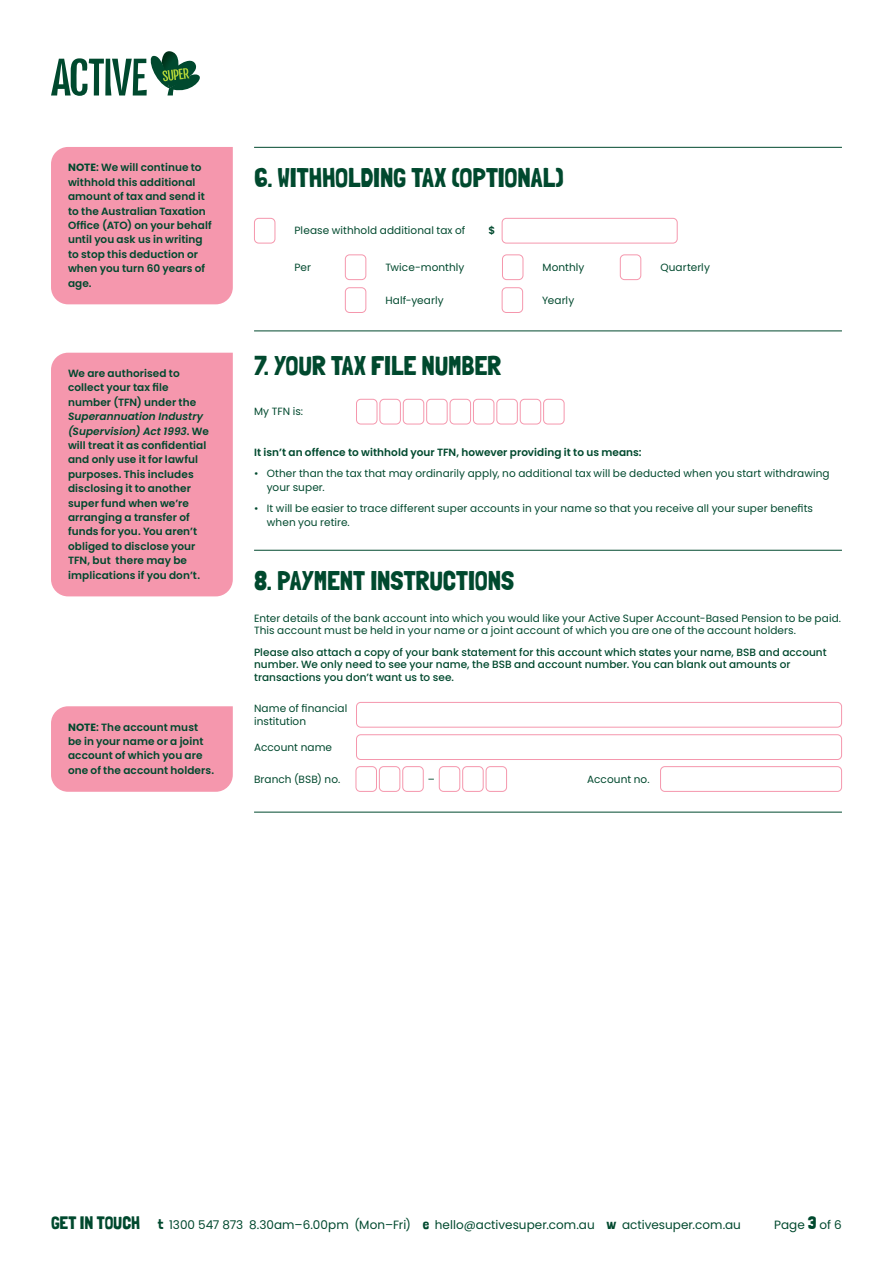
<style>
.page{position:relative;width:893px;height:1263px;background:#fff}
.page>*{position:absolute;margin:0;border:0;box-sizing:border-box;transform-origin:0 0}
.t1{font:27px "Londrina Solid";letter-spacing:-.005em;color:#00492e}
.t2{font:12px "Poppins";letter-spacing:.005em;color:#00492e}
.t3{font:600 10.5px/14.4px "Poppins";letter-spacing:.005em;color:#00492e}
.t4{font:10.5px/14.4px "Poppins";letter-spacing:.01em;color:#00492e}
.t5{font:500 10.5px/12.6px "Poppins";letter-spacing:.005em;color:#00492e}
.s1{font-weight:700}
.s2{font-style:italic}
.s3{font-family:"Londrina Solid";font-size:18px}
.s4{font-family:"Londrina Solid";font-size:14.4px}
</style>
<div class="page">
<svg style="left:51px;top:51px;width:149px;height:45px"></svg>
<hr style="left:254px;top:147px;width:588px;height:1px;background:#00492e">
<hr style="left:254px;top:330px;width:588px;height:1px;background:#00492e">
<hr style="left:254px;top:550px;width:588px;height:1px;background:#00492e">
<hr style="left:254px;top:812px;width:588px;height:1px;background:#00492e">
<div style="left:51px;top:147px;width:182px;height:157px;background:#f597ad"></div>
<div style="left:254px;top:218px;width:21px;height:25px;border:1px solid #f597ad;border-radius:4px"></div>
<div style="left:345px;top:254px;width:21px;height:26px;border:1px solid #f597ad;border-radius:4px"></div>
<div style="left:502px;top:254px;width:21px;height:26px;border:1px solid #f597ad;border-radius:4px"></div>
<div style="left:620px;top:254px;width:21px;height:26px;border:1px solid #f597ad;border-radius:4px"></div>
<div style="left:345px;top:287px;width:21px;height:26px;border:1px solid #f597ad;border-radius:4px"></div>
<div style="left:502px;top:287px;width:21px;height:26px;border:1px solid #f597ad;border-radius:4px"></div>
<div style="left:502px;top:218px;width:176px;height:25px;border:1px solid #f597ad;border-radius:4px"></div>
<div style="left:356px;top:399px;width:21px;height:25px;border:1px solid #f597ad;border-radius:4px"></div>
<div style="left:403px;top:399px;width:21px;height:25px;border:1px solid #f597ad;border-radius:4px"></div>
<div style="left:450px;top:399px;width:21px;height:25px;border:1px solid #f597ad;border-radius:4px"></div>
<div style="left:379px;top:399px;width:22px;height:25px;border:1px solid #f597ad;border-radius:4px"></div>
<div style="left:426px;top:399px;width:22px;height:25px;border:1px solid #f597ad;border-radius:4px"></div>
<div style="left:473px;top:399px;width:21px;height:25px;border:1px solid #f597ad;border-radius:4px"></div>
<div style="left:496px;top:399px;width:22px;height:25px;border:1px solid #f597ad;border-radius:4px"></div>
<div style="left:520px;top:399px;width:21px;height:25px;border:1px solid #f597ad;border-radius:4px"></div>
<div style="left:543px;top:399px;width:21px;height:25px;border:1px solid #f597ad;border-radius:4px"></div>
<div style="left:51px;top:353px;width:182px;height:243px;background:#f597ad"></div>
<div style="left:51px;top:706px;width:182px;height:86px;background:#f597ad"></div>
<div style="left:660px;top:766px;width:182px;height:26px;border:1px solid #f597ad;border-radius:4px"></div>
<div style="left:356px;top:766px;width:21px;height:26px;border:1px solid #f597ad;border-radius:4px"></div>
<div style="left:439px;top:766px;width:21px;height:26px;border:1px solid #f597ad;border-radius:4px"></div>
<div style="left:402px;top:766px;width:22px;height:26px;border:1px solid #f597ad;border-radius:4px"></div>
<div style="left:486px;top:766px;width:21px;height:26px;border:1px solid #f597ad;border-radius:4px"></div>
<div style="left:379px;top:766px;width:21px;height:26px;border:1px solid #f597ad;border-radius:4px"></div>
<div style="left:462px;top:766px;width:22px;height:26px;border:1px solid #f597ad;border-radius:4px"></div>
<div style="left:356px;top:702px;width:486px;height:25px;border:1px solid #f597ad;border-radius:4px"></div>
<div style="left:356px;top:734px;width:486px;height:26px;border:1px solid #f597ad;border-radius:4px"></div>
<p class="t3" style="left:68px;top:160px;width:145px"><span class="s1">NOTE</span>: We will continue to withhold this additional amount of tax and send it to the Australian Taxation<br>Office (ATO) on your behalf until you ask us in writing to stop this deduction or when you turn 60 years of age.</p>
<p class="t3" style="left:68px;top:366px;width:113px">We are authorised to</p>
<p class="t3" style="left:68px;top:381px;width:130px">collect your tax file number (TFN) under the</p>
<p class="t3" style="left:68px;top:409px;width:142px"><span class="s2">Superannuation Industry (Supervision) Act 1993</span>. We will treat it as confidential and only use it for lawful purposes. This includes disclosing it to another super fund when we’re arranging a transfer of funds for you. You aren’t obliged to disclose your<br>TFN, but there may be implications if you don’t.</p>
<p class="t3" style="left:68px;top:720px;width:148px"><span class="s1">NOTE</span>: The account must be in your name or a joint account of which you are one of the account holders.</p>
<h1 class="t1" style="left:254px;top:162px;width:311px">6. WITHHOLDING TAX (OPTIONAL)</h1>
<p class="t3" style="left:489px;top:224px;width:8px">$</p>
<p class="t4" style="left:295px;top:224px;width:172px">Please withhold additional tax of</p>
<p class="t4" style="left:385px;top:260px;width:81px">Twice-monthly</p>
<p class="t4" style="left:543px;top:260px;width:43px">Monthly</p>
<p class="t4" style="left:660px;top:260px;width:51px">Quarterly</p>
<p class="t4" style="left:385px;top:293px;width:60px">Half-yearly</p>
<p class="t4" style="left:542px;top:293px;width:34px">Yearly</p>
<p class="t4" style="left:295px;top:260px;width:18px">Per</p>
<h1 class="t1" style="left:254px;top:349px;width:249px">7. YOUR TAX FILE NUMBER</h1>
<p class="t4" style="left:254px;top:404px;width:51px">My TFN is:</p>
<p class="t3" style="left:254px;top:445px;width:389px">It isn’t an offence to withhold your TFN, however providing it to us means:</p>
<p class="t4" style="left:267px;top:466px;width:564px;text-indent:-13px">• Other than the tax that may ordinarily apply, no additional tax will be deducted when you start withdrawing your super.</p>
<p class="t4" style="left:267px;top:501px;width:548px;text-indent:-13px">• It will be easier to trace different super accounts in your name so that you receive all your super benefits when you retire.</p>
<h1 class="t1" style="left:254px;top:565px;width:262px">8. PAYMENT INSTRUCTIONS</h1>
<p class="t4" style="left:254px;top:612px;width:589px;line-height:12.6px">Enter details of the bank account into which you would like your Active Super Account-Based Pension to be paid.<br>This account must be held in your name or a joint account of which you are one of the account holders.</p>
<p class="t5" style="left:254px;top:646px;width:574px">Please also attach a copy of your bank statement for this account which states your name, BSB and account number. We only need to see your name, the BSB and account number. You can blank out amounts or transactions you don’t want us to see.</p>
<p class="t4" style="left:254px;top:702px;width:95px;line-height:12.6px">Name of financial institution</p>
<p class="t4" style="left:254px;top:740px;width:80px">Account name</p>
<p class="t4" style="left:254px;top:772px;width:88px">Branch (BSB) no.</p>
<p class="t4" style="left:428px;top:772px;width:9px">–</p>
<p class="t4" style="left:587px;top:772px;width:64px">Account no.</p>
<p class="t2" style="left:51px;top:1218px;width:691px"><span class="s3">GET IN TOUCH</span> <span class="s4">t</span> 1300 547 873 8.30am–6.00pm (Mon–Fri) <span class="s4">e</span> hello@activesuper.com.au <span class="s4">w</span> activesuper.com.au</p>
<p class="t2" style="left:774px;top:1218px;width:69px">Page <span class="s3">3</span> of 6</p>
</div>
